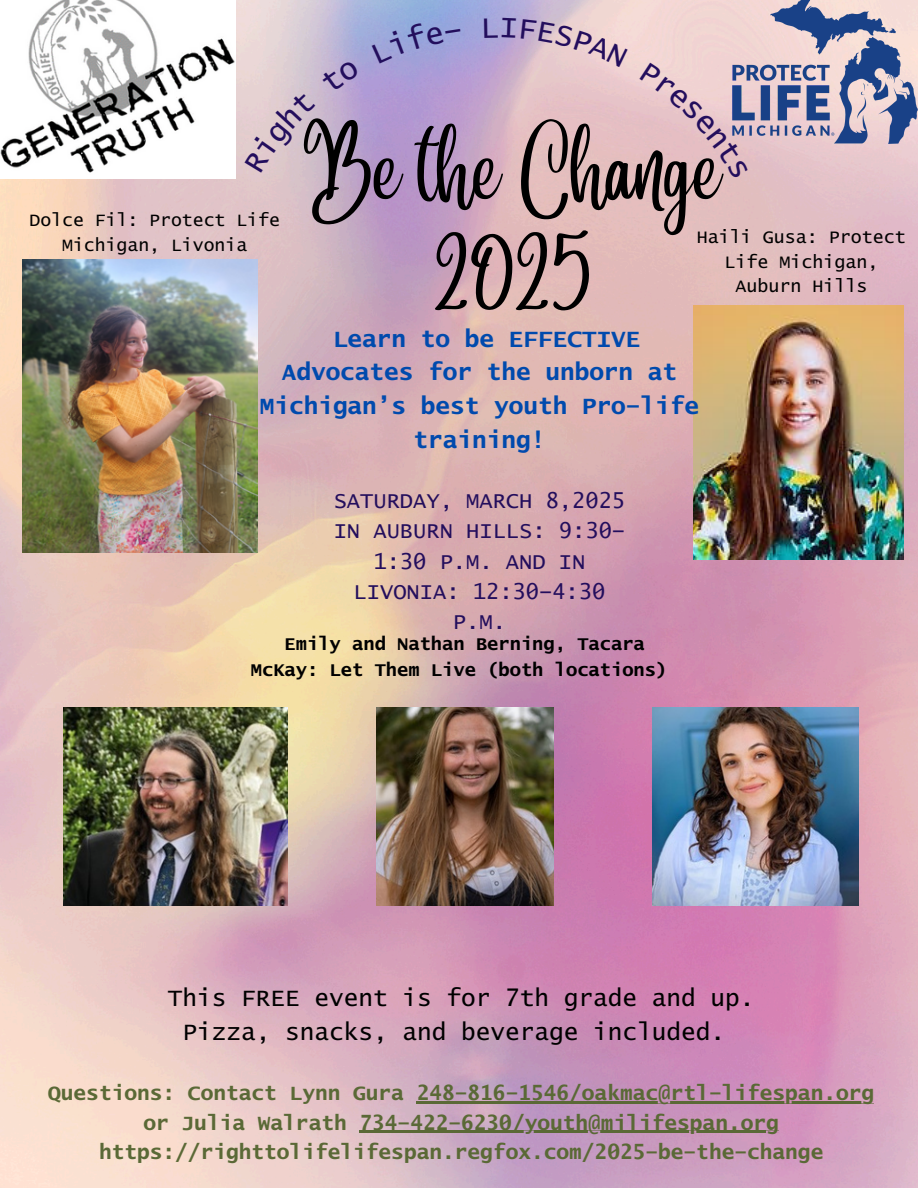
<style>
.page{position:relative;width:918px;height:1188px;background:#fff}
.page>*{position:absolute;margin:0;border:0;box-sizing:border-box;transform-origin:0 0}
.t1{font:70.35px/97.8px "Angelina";color:#000;text-align:center}
.t2{font:700 24.3px "Lucida Console W1 G";color:#004aad}
.t3{font:24.3px/34px "Lucida Console W1 G";color:#000}
.t4{font:22.05px/30.3px "Lucida Console W1 G";color:#230e5d;text-align:center}
.t5{font:700 21.15px/29.4px "Lucida Console W1 G";color:#5a6936;text-align:center}
.t6{font:700 18.75px/25.8px "Lucida Console W1 G";color:#000}
.t7{font:18.3px/24.8px "Lucida Console W1 G";color:#000;text-align:center}
.t8{font:18.15px/24.8px "Lucida Console W1 G";color:#000;text-align:center}
</style>
<div class="page">
<img style="left:0;top:0;width:918px;height:1188px">
<img style="left:0;top:0;width:235px;height:178px">
<img style="left:63px;top:708px;width:224px;height:198px">
<img style="left:376px;top:708px;width:178px;height:198px">
<img style="left:22px;top:260px;width:236px;height:292px">
<img style="left:652px;top:708px;width:206px;height:198px">
<img style="left:693px;top:305px;width:211px;height:254px">
<img style="left:722px;top:0;width:196px;height:151px">
<hr style="left:417px;top:1101px;width:457px;height:2px;background:#5a6936">
<hr style="left:360px;top:1131px;width:419px;height:2px;background:#5a6936">
<svg style="left:244px;top:60px;width:116px;height:113px;background:#d2bfce"></svg>
<svg style="left:372px;top:22px;width:88px;height:41px;background:#9ba4da"></svg>
<svg style="left:484px;top:18px;width:144px;height:49px;background:#d8c1d1"></svg>
<svg style="left:640px;top:62px;width:109px;height:117px;background:#dfc0c5"></svg>
<p class="t8" style="left:29px;top:208px;width:252px">Dolce Fil: Protect Life<br>Michigan, Livonia</p>
<p class="t1" style="left:302px;top:149px;width:421px">Be the Change<br>2025</p>
<p class="t7" style="left:697px;top:225px;width:211px">Haili Gusa: Protect<br>Life Michigan,<br>Auburn Hills</p>
<p class="t2" style="left:333px;top:327px;width:309px">Learn to be EFFECTIVE</p>
<p class="t2" style="left:282px;top:361px;width:397px">Advocates for the unborn at</p>
<p class="t2" style="left:260px;top:395px;width:441px">Michigan’s best youth Pro-life</p>
<p class="t2" style="left:414px;top:429px;width:133px">training!</p>
<p class="t4" style="left:334px;top:486px;width:293px">SATURDAY, MARCH 8,2025<br>IN AUBURN HILLS: 9:30-<br>1:30 P.M. AND IN<br>LIVONIA: 12:30-4:30<br>P.M.</p>
<p class="t6" style="left:251px;top:632px;width:418px;text-indent:34px">Emily and Nathan Berning, Tacara<br>McKay: Let Them Live (both locations)</p>
<p class="t3" style="left:182px;top:982px;width:574px;text-indent:-15px">This FREE event is for 7th grade and up.<br>Pizza, snacks, and beverage included.</p>
<p class="t5" style="left:48px;top:1079px;width:828px">Questions: Contact Lynn Gura 248-816-1546/oakmac@rtl-lifespan.org or Julia Walrath 734-422-6230/youth@milifespan.org https://righttolifelifespan.regfox.com/2025-be-the-change</p>
</div>
